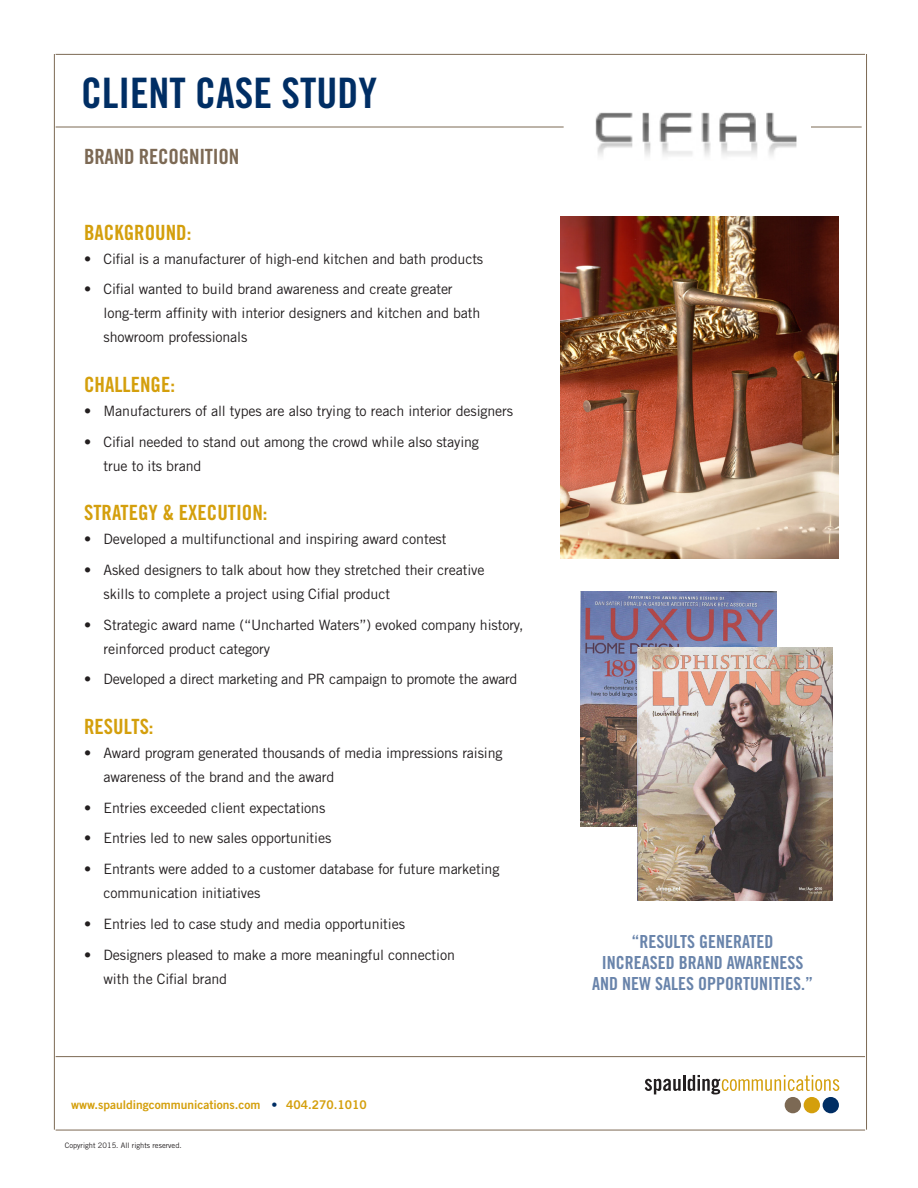
<style>
.page{position:relative;width:918px;height:1188px;background:#fff}
.page>*{position:absolute;margin:0;border:0;box-sizing:border-box;transform-origin:0 0}
.t1{font:42px "Trade Gothic Bold Cond Twenty";color:#002e64}
.t2{font:21px "Trade Gothic Bold Cond Twenty";color:#d49f0c}
.t3{font:21px "Trade Gothic Bold Cond Twenty";letter-spacing:-.01em;color:#7c6954}
.t4{font:18px/21px "Trade Gothic Bold Cond Twenty";color:#6984ab;text-align:center}
.t5{font:14.25px/24px "Trade Gothic";letter-spacing:-.01em;color:#231f20}
.t6{font:12px "Trade Gothic Bold Two";color:#d49f0c}
.t7{font:7.5px "Trade Gothic";color:#231f20}
.s1{color:#002e64}
</style>
<div class="page">
<hr style="left:56px;top:127px;width:508px;height:1px;background:#7c6954">
<hr style="left:809px;top:127px;width:53px;height:1px;background:#7c6954">
<hr style="left:56px;top:1056px;width:809px;height:1px;background:#7c6954">
<hr style="left:56px;top:1130px;width:809px;height:1px;background:#7c6954">
<hr style="left:56px;top:54px;width:809px;height:1px;background:#7c6954">
<hr style="left:54px;top:54px;width:1px;height:1076px;background:#7c6954">
<hr style="left:866px;top:54px;width:1px;height:1076px;background:#7c6954">
<svg style="left:645px;top:1075px;width:194px;height:19px"></svg>
<div style="left:804px;top:1097px;width:16px;height:16px;background:#d49f0c;border-radius:50%"></div>
<div style="left:823px;top:1097px;width:16px;height:16px;background:#002e64;border-radius:50%"></div>
<div style="left:785px;top:1097px;width:16px;height:16px;background:#7c6954;border-radius:50%"></div>
<img style="left:561px;top:216px;width:278px;height:342px">
<img style="left:580px;top:592px;width:196px;height:235px">
<img style="left:637px;top:648px;width:196px;height:253px">
<img style="left:595px;top:112px;width:216px;height:44px">
<p class="t1" style="left:81px;top:68px;width:298px">CLIENT CASE STUDY</p>
<p class="t3" style="left:84px;top:144px;width:157px">BRAND RECOGNITION</p>
<p class="t2" style="left:84px;top:219px;width:109px">BACKGROUND:</p>
<p class="t5" style="left:84px;top:246px;width:401px">• Cifial is a manufacturer of high-end kitchen and bath products</p>
<p class="t5" style="left:104px;top:277px;width:378px;text-indent:-20px">• Cifial wanted to build brand awareness and create greater long-term affinity with interior designers and kitchen and bath showroom professionals</p>
<p class="t2" style="left:84px;top:372px;width:92px">CHALLENGE:</p>
<p class="t5" style="left:84px;top:399px;width:431px">• Manufacturers of all types are also trying to reach interior designers</p>
<p class="t5" style="left:104px;top:429px;width:377px;text-indent:-20px">• Cifial needed to stand out among the crowd while also staying true to its brand</p>
<p class="t2" style="left:84px;top:500px;width:185px">STRATEGY &amp; EXECUTION:</p>
<p class="t5" style="left:84px;top:527px;width:364px">• Developed a multifunctional and inspiring award contest</p>
<p class="t5" style="left:104px;top:558px;width:382px;text-indent:-20px">• Asked designers to talk about how they stretched their creative skills to complete a project using Cifial product</p>
<p class="t5" style="left:104px;top:612px;width:421px;text-indent:-20px">• Strategic award name (“Uncharted Waters”) evoked company history, reinforced product category</p>
<p class="t5" style="left:84px;top:667px;width:435px">• Developed a direct marketing and PR campaign to promote the award</p>
<p class="t2" style="left:84px;top:714px;width:71px">RESULTS:</p>
<p class="t5" style="left:104px;top:741px;width:401px;text-indent:-20px">• Award program generated thousands of media impressions raising awareness of the brand and the award</p>
<p class="t5" style="left:84px;top:795px;width:243px">• Entries exceeded client expectations</p>
<p class="t5" style="left:84px;top:826px;width:249px">• Entries led to new sales opportunities</p>
<p class="t5" style="left:104px;top:857px;width:398px;text-indent:-20px">• Entrants were added to a customer database for future marketing communication initiatives</p>
<p class="t5" style="left:84px;top:912px;width:322px">• Entries led to case study and media opportunities</p>
<p class="t5" style="left:104px;top:942px;width:353px;text-indent:-20px">• Designers pleased to make a more meaningful connection with the Cifial brand</p>
<p class="t6" style="left:71px;top:1097px;width:297px">www.spauldingcommunications.com <span class="s1">•</span> 404.270.1010</p>
<p class="t7" style="left:65px;top:1141px;width:119px">Copyright 2015. All rights reserved.</p>
<p class="t4" style="left:592px;top:931px;width:222px">“RESULTS GENERATED<br>INCREASED BRAND AWARENESS<br>AND NEW SALES OPPORTUNITIES.”</p>
</div>
